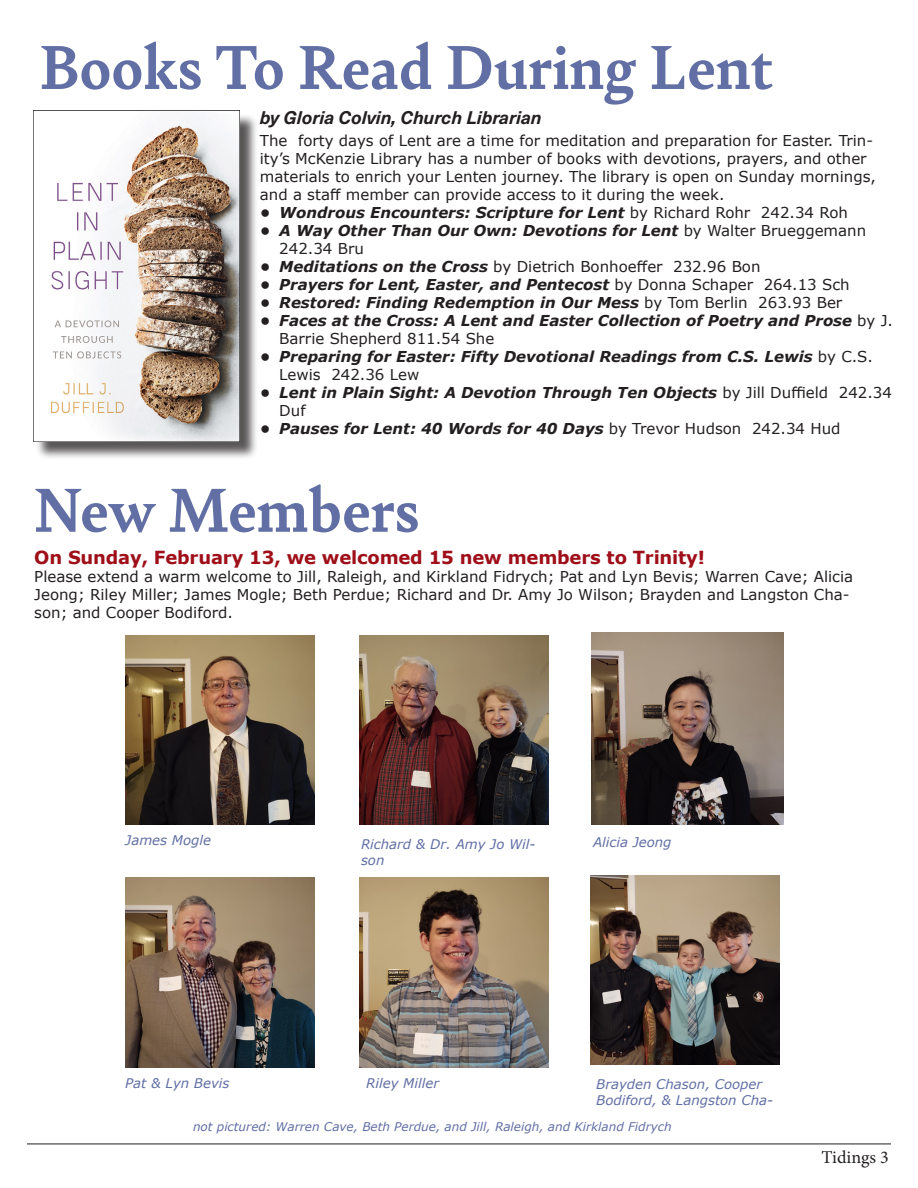
<style>
.page{position:relative;width:918px;height:1188px;background:#fff}
.page>*{position:absolute;margin:0;border:0;box-sizing:border-box;transform-origin:0 0}
.Article_Heading{font:700 66px "Bely";color:#616fa4}
.Intro{font:700 18px "Verdana";letter-spacing:-.01em;color:#9f0f19}
.Paragraph_Style_1{font:italic 700 18px "Neue Haas Unica W1 G";color:#231f20}
.t1{font:18px "Minion Pro";color:#231f20}
.t2{font:italic 700 15px/18px "Verdana";color:#231f20}
.t3{font:15px/18px "Verdana";color:#231f20}
.Captions{font:italic 13.35px/15.9px "Verdana";color:#616fa4}
.Captions-2{font:italic 12px "Verdana";color:#616fa4}
.s1{font-weight:400;font-style:normal}
.s2{font-weight:700;font-style:italic}
</style>
<div class="page">
<hr style="left:27px;top:1144px;width:864px;height:1px;background:#231f20">
<div style="left:35px;top:113px;width:223px;height:346px;background:#231f20;opacity:.75"></div>
<img style="left:33px;top:111px;width:207px;height:330px">
<img style="left:125px;top:635px;width:189px;height:189px">
<img style="left:360px;top:635px;width:188px;height:189px">
<img style="left:592px;top:633px;width:191px;height:191px">
<img style="left:590px;top:875px;width:189px;height:190px">
<img style="left:125px;top:878px;width:189px;height:189px">
<img style="left:360px;top:878px;width:188px;height:189px">
<p class="Article_Heading" style="left:39px;top:20px;width:736px">Books To Read During Lent</p>
<p class="t3" style="left:260px;top:132px;width:618px">The forty days of Lent are a time for meditation and preparation for Easter. Trin&shy;ity’s McKenzie Library has a number of books with devotions, prayers, and other materials to enrich your Lenten journey. The library is open on Sunday mornings, and a staff member can provide access to it during the week.</p>
<p class="t2" style="left:260px;top:204px;width:590px">• Wondrous Encounters: Scripture for Lent <span class="s1">by Richard Rohr 242.34 Roh</span></p>
<p class="t2" style="left:279px;top:222px;width:588px;text-indent:-19px">• A Way Other Than Our Own: Devotions for Lent <span class="s1">by Walter Brueggemann<br>242.34 Bru</span></p>
<p class="t3" style="left:260px;top:258px;width:502px"><span class="s2">• Meditations on the Cross</span> by Dietrich Bonhoeffer 232.96 Bon</p>
<p class="t2" style="left:260px;top:276px;width:591px">• Prayers for Lent, Easter, and Pentecost <span class="s1">by Donna Schaper 264.13 Sch</span></p>
<p class="t2" style="left:260px;top:294px;width:584px">• Restored: Finding Redemption in Our Mess <span class="s1">by Tom Berlin 263.93 Ber</span></p>
<p class="t2" style="left:279px;top:312px;width:615px;text-indent:-19px">• Faces at the Cross: A Lent and Easter Collection of Poetry and Prose <span class="s1">by J.<br>Barrie Shepherd 811.54 She</span></p>
<p class="t2" style="left:279px;top:348px;width:595px;text-indent:-19px">• Preparing for Easter: Fifty Devotional Readings from C.S. Lewis <span class="s1">by C.S.<br>Lewis 242.36 Lew</span></p>
<p class="t2" style="left:279px;top:384px;width:614px;text-indent:-19px">• Lent in Plain Sight: A Devotion Through Ten Objects <span class="s1">by Jill Duffield 242.34<br>Duf</span></p>
<p class="t2" style="left:260px;top:420px;width:582px">• Pauses for Lent: 40 Words for 40 Days <span class="s1">by Trevor Hudson 242.34 Hud</span></p>
<p class="Paragraph_Style_1" style="left:260px;top:104px;width:283px">by Gloria Colvin, Church Librarian</p>
<p class="Article_Heading" style="left:33px;top:463px;width:387px">New Members</p>
<p class="Intro" style="left:34px;top:545px;width:672px">On Sunday, February 13, we welcomed 15 new members to Trinity!</p>
<p class="t3" style="left:34px;top:568px;width:820px">Please extend a warm welcome to Jill, Raleigh, and Kirkland Fidrych; Pat and Lyn Bevis; Warren Cave; Alicia<br>Jeong; Riley Miller; James Mogle; Beth Perdue; Richard and Dr. Amy Jo Wilson; Brayden and Langston Cha&shy;son; and Cooper Bodiford.</p>
<p class="Captions" style="left:125px;top:832px;width:87px">James Mogle</p>
<p class="Captions" style="left:361px;top:836px;width:176px">Richard &amp; Dr. Amy Jo Wil&shy;son</p>
<p class="Captions" style="left:593px;top:834px;width:80px">Alicia Jeong</p>
<p class="Captions" style="left:125px;top:1075px;width:106px">Pat &amp; Lyn Bevis</p>
<p class="Captions" style="left:366px;top:1075px;width:74px">Riley Miller</p>
<p class="Captions-2" style="left:193px;top:1119px;width:480px">not pictured: Warren Cave, Beth Perdue, and Jill, Raleigh, and Kirkland Fidrych</p>
<p class="Captions" style="left:596px;top:1076px;width:178px">Brayden Chason, Cooper<br>Bodiford, &amp; Langston Cha-</p>
<p class="t1" style="left:821px;top:1145px;width:69px">Tidings 3</p>
</div>
